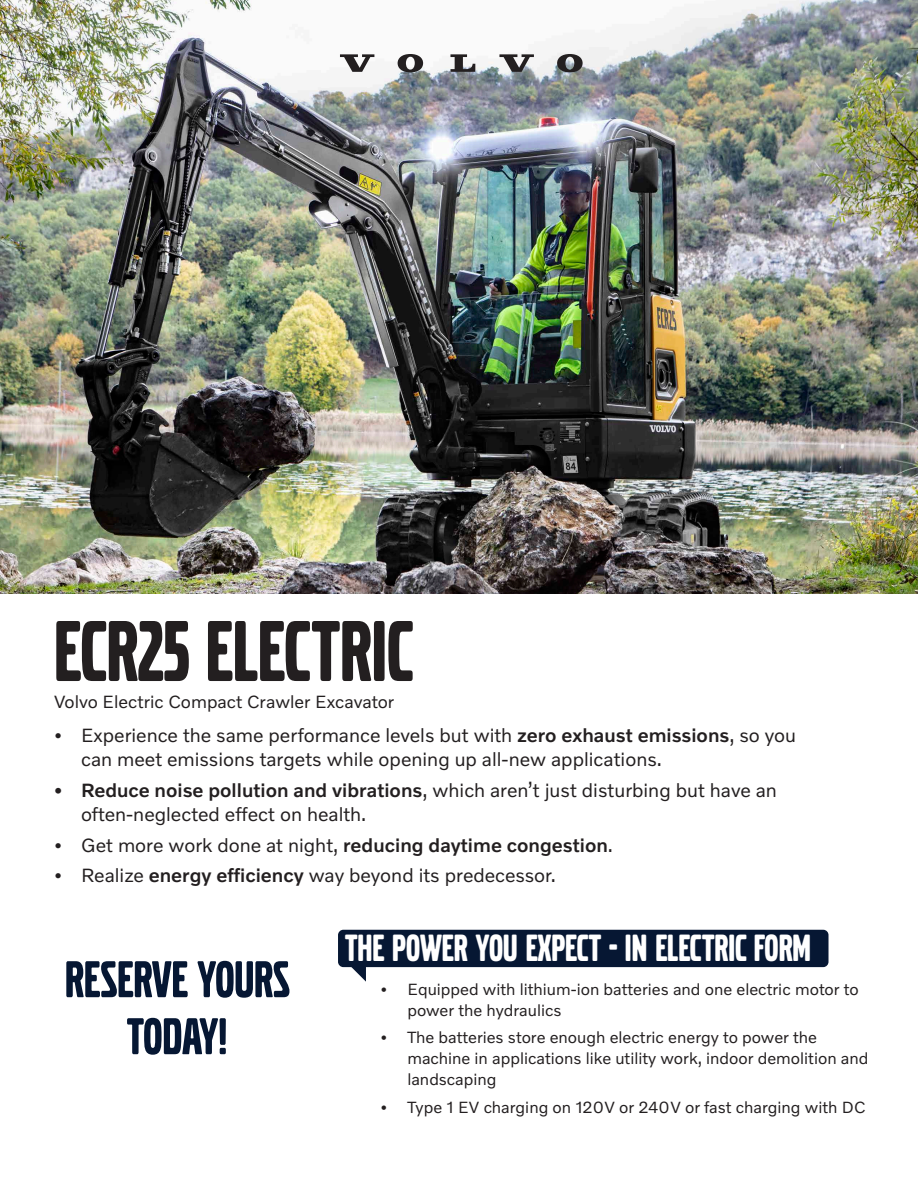
<style>
.page{position:relative;width:918px;height:1188px;background:#fff}
.page>*{position:absolute;margin:0;border:0;box-sizing:border-box;transform-origin:0 0}
.t1{font:90px "Volvo Broad Pro";color:#231f20}
.t2{font:54px "Volvo Broad Pro";color:#061733}
.Bro_LargeTitle{font:39.6px "Volvo Broad Pro";color:#fff}
.t3{font:19.5px/24px "Volvo Novum";color:#231f20}
.t4{font:18px "Volvo Novum";color:#231f20}
.t5{font:16.5px/21px "Volvo Novum";color:#231f20}
.s1{font-weight:500}
</style>
<div class="page">
<img style="left:0;top:0;width:918px;height:594px">
<div style="left:339px;top:930px;width:489px;height:36px;background:#061733;border-radius:5px"></div>
<div style="left:338px;top:930px;width:491px;height:37px;border:2px solid #061733;border-radius:5px"></div>
<svg style="left:350px;top:964px;width:16px;height:18px"></svg>
<svg style="left:340px;top:54px;width:34px;height:18px"></svg>
<svg style="left:450px;top:54px;width:25px;height:18px"></svg>
<svg style="left:398px;top:54px;width:25px;height:18px"></svg>
<svg style="left:499px;top:54px;width:35px;height:18px"></svg>
<svg style="left:557px;top:54px;width:26px;height:18px"></svg>
<p class="t1" style="left:54px;top:609px;width:361px">ECR25 ELECTRIC</p>
<p class="t4" style="left:54px;top:690px;width:342px">Volvo Electric Compact Crawler Excavator</p>
<p class="t3" style="left:81px;top:723px;width:717px;text-indent:-27px">• Experience the same performance levels but with <span class="s1">zero exhaust emissions</span>, so you can meet emissions targets while opening up all-new applications.</p>
<p class="t3" style="left:81px;top:777px;width:698px;text-indent:-27px"><span class="s1">• Reduce noise pollution and vibrations</span>, which aren’t just disturbing but have an often-neglected effect on health.</p>
<p class="t3" style="left:54px;top:832px;width:561px">• Get more work done at night, <span class="s1">reducing daytime congestion</span>.</p>
<p class="t3" style="left:54px;top:863px;width:503px">• Realize <span class="s1">energy efficiency</span> way beyond its predecessor.</p>
<p class="t2" style="left:65px;top:954px;width:226px">RESERVE YOURS</p>
<p class="t2" style="left:127px;top:1011px;width:102px">TODAY!</p>
<p class="Bro_LargeTitle" style="left:345px;top:930px;width:468px">THE POWER YOU EXPECT - IN ELECTRIC FORM</p>
<p class="t5" style="left:407px;top:978px;width:453px;text-indent:-27px">• Equipped with lithium-ion batteries and one electric motor to power the hydraulics</p>
<p class="t5" style="left:407px;top:1026px;width:463px;text-indent:-27px">• The batteries store enough electric energy to power the machine in applications like utility work, indoor demolition and landscaping</p>
<p class="t5" style="left:380px;top:1096px;width:487px">• Type 1 EV charging on 120V or 240V or fast charging with DC</p>
</div>
